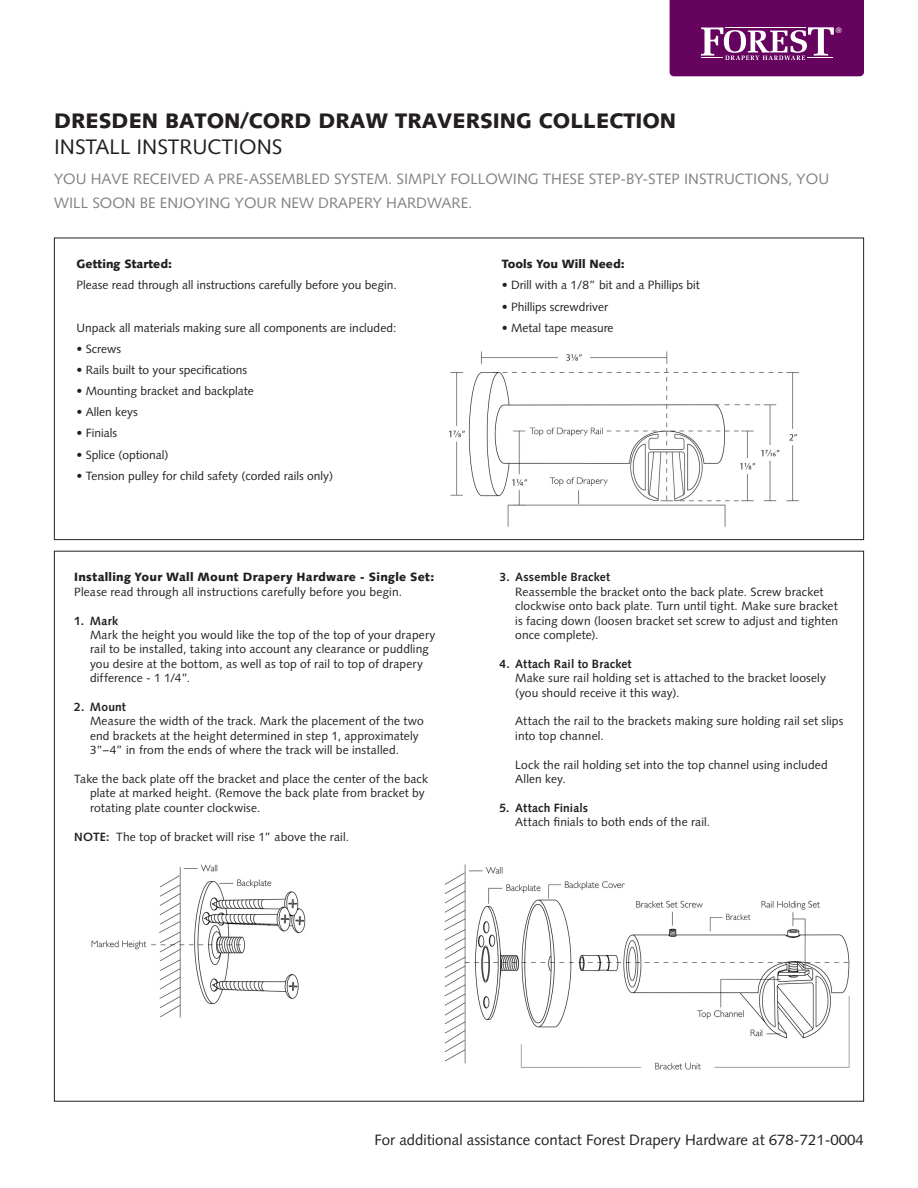
<style>
.page{position:relative;width:918px;height:1188px;background:#fff}
.page>*{position:absolute;margin:0;border:0;box-sizing:border-box;transform-origin:0 0}
.t1{font:900 21px/25.2px "Syntax LT Pro";color:#231f20}
.t2{font:15px/24px "Syntax LT Pro";color:#808285}
.t3{font:15px "Syntax LT Pro";color:#231f20}
.t4{font:12px/14.4px "Syntax LT Pro";letter-spacing:.01em;color:#231f20}
.t5{font:900 12px "Syntax LT Pro";letter-spacing:.02em;color:#231f20}
.t6{font:700 12px "Syntax LT Pro";letter-spacing:.015em;color:#231f20}
.t7{font:900 12px "Syntax LT Pro";color:#231f20}
.t8{font:7.5px "Helvetica Neue";color:#fff}
.s1{font-weight:400}
.s2{font-weight:700}
</style>
<div class="page">
<svg style="left:670px;top:0;width:194px;height:76px;background:#751e70"></svg>
<img style="left:449px;top:351px;width:350px;height:176px">
<img style="left:91px;top:864px;width:215px;height:154px">
<img style="left:444px;top:864px;width:406px;height:206px">
<p class="t8" style="left:836px;top:25px;width:7px">®</p>
<p class="t1" style="left:54px;top:109px;width:624px">DRESDEN BATON/CORD DRAW TRAVERSING COLLECTION<br><span class="s1">INSTALL INSTRUCTIONS</span></p>
<p class="t2" style="left:54px;top:167px;width:777px">YOU HAVE RECEIVED A PRE-ASSEMBLED SYSTEM. SIMPLY FOLLOWING THESE STEP-BY-STEP INSTRUCTIONS, YOU<br>WILL SOON BE ENJOYING YOUR NEW DRAPERY HARDWARE.</p>
<p class="t7" style="left:76px;top:257px;width:97px">Getting Started:</p>
<p class="t4" style="left:76px;top:278px;width:322px">Please read through all instructions carefully before you begin.</p>
<p class="t4" style="left:76px;top:320px;width:321px">Unpack all materials making sure all components are included:</p>
<p class="t4" style="left:76px;top:341px;width:46px">• Screws</p>
<p class="t4" style="left:76px;top:363px;width:172px">• Rails built to your specifications</p>
<p class="t4" style="left:76px;top:384px;width:179px">• Mounting bracket and backplate</p>
<p class="t4" style="left:76px;top:405px;width:63px">• Allen keys</p>
<p class="t4" style="left:76px;top:426px;width:42px">• Finials</p>
<p class="t4" style="left:76px;top:447px;width:94px">• Splice (optional)</p>
<p class="t4" style="left:76px;top:468px;width:258px">• Tension pulley for child safety (corded rails only)</p>
<p class="t7" style="left:502px;top:257px;width:124px">Tools You Will Need:</p>
<p class="t4" style="left:502px;top:278px;width:200px">• Drill with a 1/8” bit and a Phillips bit</p>
<p class="t4" style="left:502px;top:299px;width:108px">• Phillips screwdriver</p>
<p class="t4" style="left:502px;top:320px;width:113px">• Metal tape measure</p>
<p class="t5" style="left:74px;top:570px;width:362px">Installing Your Wall Mount Drapery Hardware - Single Set:</p>
<p class="t4" style="left:74px;top:584px;width:329px">Please read through all instructions carefully before you begin.</p>
<p class="t4" style="left:90px;top:613px;width:347px;text-indent:-16px"><span class="s2">1. Mark<br></span>Mark the height you would like the top of the top of your drapery rail to be installed, taking into account any clearance or puddling you desire at the bottom, as well as top of rail to top of drapery difference - 1 1/4”.</p>
<p class="t4" style="left:90px;top:700px;width:335px;text-indent:-16px"><span class="s2">2. Mount<br></span>Measure the width of the track. Mark the placement of the two end brackets at the height determined in step 1, approximately 3”–4” in from the ends of where the track will be installed.</p>
<p class="t4" style="left:90px;top:772px;width:340px;text-indent:-16px">Take the back plate off the bracket and place the center of the back plate at marked height. (Remove the back plate from bracket by rotating plate counter clockwise.</p>
<p class="t4" style="left:74px;top:829px;width:276px"><span class="s2">NOTE:</span> The top of bracket will rise 1” above the rail.</p>
<p class="t6" style="left:500px;top:570px;width:112px">3. Assemble Bracket</p>
<p class="t4" style="left:515px;top:584px;width:324px">Reassemble the bracket onto the back plate. Screw bracket clockwise onto back plate. Turn until tight. Make sure bracket is facing down (loosen bracket set screw to adjust and tighten once complete).</p>
<p class="t6" style="left:500px;top:657px;width:134px">4. Attach Rail to Bracket</p>
<p class="t4" style="left:515px;top:671px;width:312px">Make sure rail holding set is attached to the bracket loosely</p>
<p class="t4" style="left:515px;top:685px;width:166px">(you should receive it this way).</p>
<p class="t4" style="left:515px;top:714px;width:330px">Attach the rail to the brackets making sure holding rail set slips into top channel.</p>
<p class="t4" style="left:515px;top:757px;width:314px">Lock the rail holding set into the top channel using included<br>Allen key.</p>
<p class="t4" style="left:515px;top:800px;width:197px;text-indent:-16px"><span class="s2">5. Attach Finials<br></span>Attach finials to both ends of the rail.</p>
<p class="t3" style="left:374px;top:1131px;width:491px">For additional assistance contact Forest Drapery Hardware at 678-721-0004</p>
</div>
